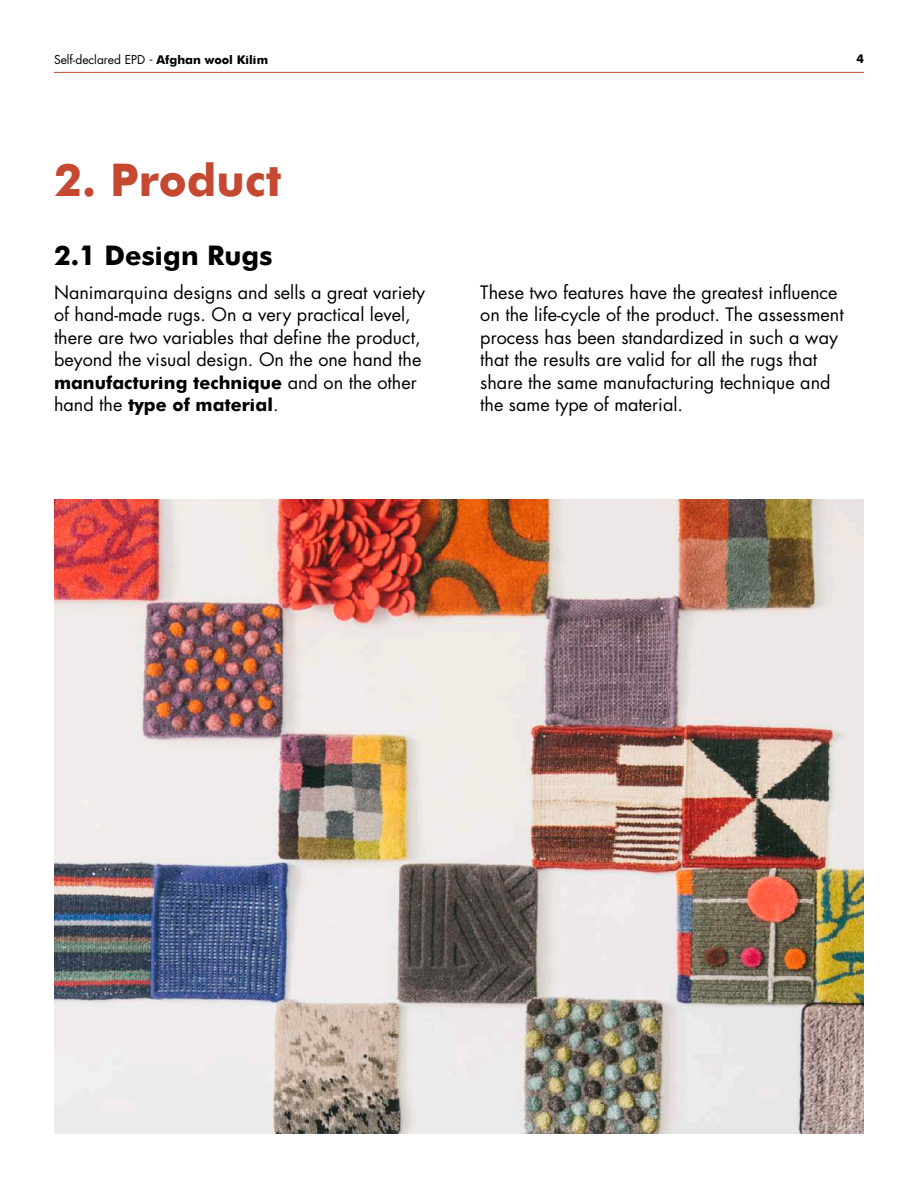
<style>
.page{position:relative;width:918px;height:1188px;background:#fff}
.page>*{position:absolute;margin:0;border:0;box-sizing:border-box;transform-origin:0 0}
.t1{font:700 45px "Futura";color:#c54831}
.t2{font:700 27px "Futura";color:#000}
.t3{font:18px/22.5px "Futura";color:#000}
.t4{font:12px "Futura";color:#000}
.t5{font:700 12px "Futura";color:#000}
.s1{font-style:inherit}
.s2{font-weight:700}
</style>
<div class="page">
<hr style="left:54px;top:72px;width:810px;height:1px;background:#c54831">
<img style="left:54px;top:500px;width:810px;height:634px">
<p class="t4" style="left:54px;top:52px;width:216px">Self-declared EPD <span class="s1">-</span> <span class="s2">Afghan wool Kilim</span></p>
<p class="t5" style="left:856px;top:50px;width:9px">4</p>
<h1 class="t1" style="left:54px;top:147px;width:229px">2. Product</h1>
<h2 class="t2" style="left:54px;top:236px;width:220px">2.1 Design Rugs</h2>
<p class="t3" style="left:54px;top:281px;width:373px">Nanimarquina designs and sells a great variety of hand-made rugs. On a very practical level, there are two variables that define the product, beyond the visual design. On the one hand the <span class="s2">manufacturing technique</span> and on the other hand the <span class="s2">type of material</span>.</p>
<p class="t3" style="left:480px;top:281px;width:365px">These two features have the greatest influence on the life-cycle of the product. The assessment process has been standardized in such a way that the results are valid for all the rugs that share the same manufacturing technique and the same type of material.</p>
</div>
